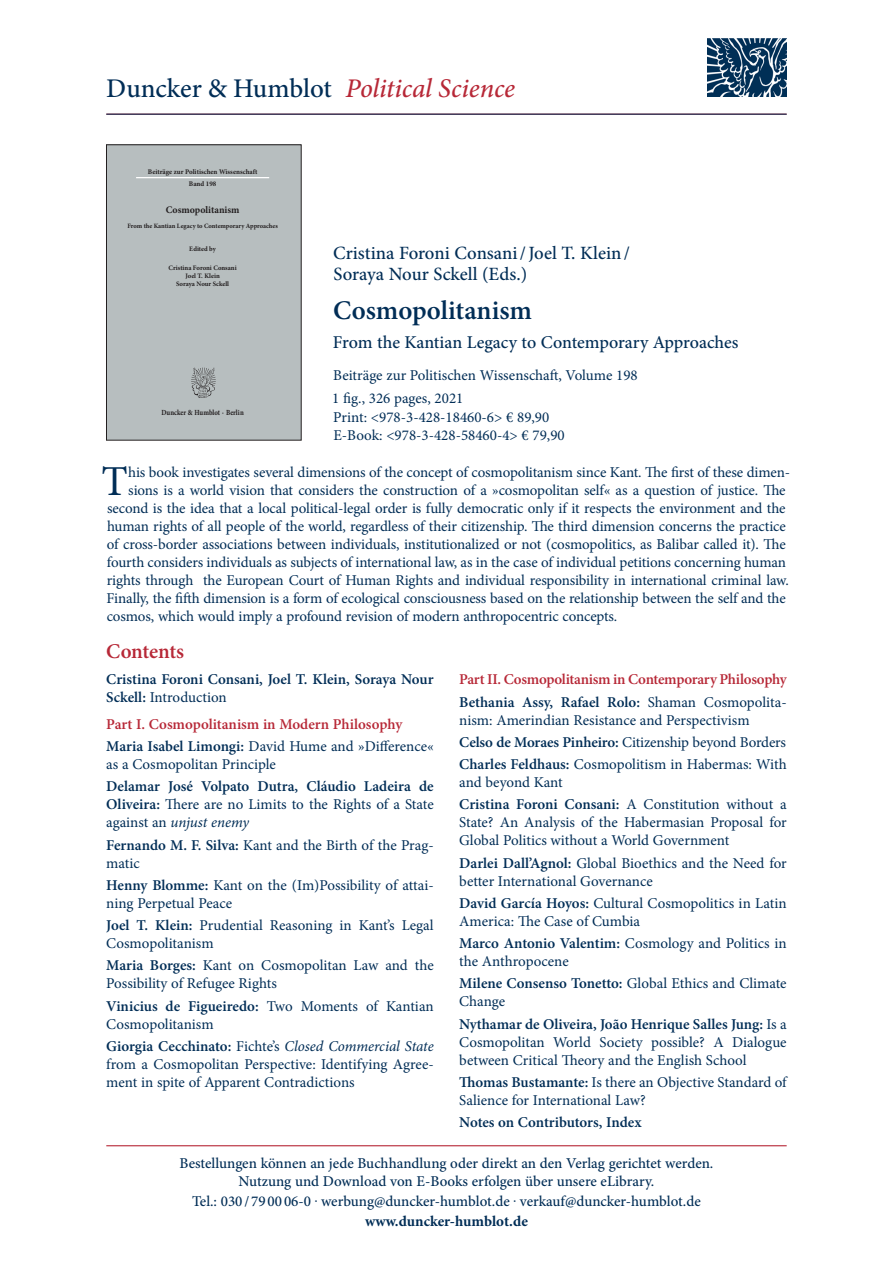
<style>
.page{position:relative;width:893px;height:1263px;background:#fff}
.page>*{position:absolute;margin:0;border:0;box-sizing:border-box;transform-origin:0 0}
.Werbetext_mit_Initia{font:42.75px "Minion Pro";color:#002d56}
.Kopfzeile{font:italic 500 27px "Minion Pro";letter-spacing:-.005em;color:#b72837}
.Titel{font:600 27px "Minion Pro";color:#002d56}
.Inhaltsangabe_Übersc{font:600 21px "Minion Pro";letter-spacing:-.015em;color:#b72837}
.Autor{font:500 18.75px/21.8px "Minion Pro";color:#002d56}
.Untertitel{font:500 18px "Minion Pro";letter-spacing:-.005em;color:#002d56}
.Inhaltsangabe{font:15px/18px "Minion Pro";color:#002d56}
.Werbetext_mit_Initia-2{font:15px "Minion Pro";letter-spacing:-.01em;color:#002d56}
.t1{font:500 15px/18px "Minion Pro";color:#002d56;text-align:center}
.Inhaltsangabe-2{font:600 15px/18px "Minion Pro";color:#002d56}
.Bibliographische_Ang{font:15px/18.8px "Minion Pro";color:#002d56}
.Inhaltsangabe-3{font:600 15px "Minion Pro";letter-spacing:-.01em;color:#b72837}
.t2{font:700 15px "Minion Pro";color:#002d56}
.t3{font:700 10.05px "Minion Pro";color:#231f20}
.t4{font:700 7.8px "Minion Pro";letter-spacing:-.005em;color:#231f20;scale:.86 1}
.t5{font:700 7.05px/11.4px "Minion Pro";color:#231f20;text-align:center}
.t6{font:700 6.9px/8.1px "Minion Pro";color:#231f20;text-align:center}
.t7{font:700 6.6px "Minion Pro";letter-spacing:-.005em;color:#231f20}
.s1{font-style:normal;color:#002d56}
.s2{font-weight:400}
.s3{font-weight:600}
.s4{font-weight:400;font-style:italic}
.s5{font-style:italic}
</style>
<div class="page">
<hr style="left:106px;top:1145px;width:681px;height:1px;background:#b72837">
<div style="left:106px;top:145px;width:195px;height:295px;background:#b7bebf"></div>
<hr style="left:136px;top:177px;width:133px;height:1px;background:#fff">
<img style="left:191px;top:367px;width:25px;height:31px">
<div style="left:106px;top:145px;width:195px;height:295px;border:1px solid #231f20"></div>
<img style="left:707px;top:38px;width:79px;height:59px">
<hr style="left:106px;top:114px;width:681px;height:1px;background:#002d56">
<p class="Kopfzeile" style="left:106px;top:70px;width:410px"><span class="s1">Duncker &amp; Humblot</span> Political Science</p>
<p class="t5" style="left:148px;top:166px;width:111px">Beiträge zur Politischen Wissenschaft<br>Band 198</p>
<p class="t3" style="left:166px;top:203px;width:75px">Cosmopolitanism</p>
<p class="t7" style="left:127px;top:221px;width:152px">From the Kantian Legacy to Contemporary Approaches</p>
<p class="t6" style="left:189px;top:244px;width:28px">Edited by</p>
<p class="t6" style="left:169px;top:264px;width:70px">Cristina Foroni Consani<br>Joel T. Klein<br>Soraya Nour Sckell</p>
<p class="t4" style="left:161px;top:407px;width:97px">Duncker &amp; Humblot · Berlin</p>
<p class="Autor" style="left:333px;top:242px;width:298px">Cristina Foroni Consani/Joel T. Klein/<br>Soraya Nour Sckell (Eds.)</p>
<p class="Titel" style="left:333px;top:292px;width:200px">Cosmopolitanism</p>
<p class="Untertitel" style="left:333px;top:330px;width:407px">From the Kantian Legacy to Contemporary Approaches</p>
<p class="Bibliographische_Ang" style="left:333px;top:366px;width:306px">Beiträge zur Politischen Wissenschaft, Volume 198</p>
<p class="Bibliographische_Ang" style="left:332px;top:389px;width:234px">1 fig., 326 pages, 2021<br>Print: &lt;978-3-428-18460-6&gt; € 89,90<br>E-Book: &lt;978-3-428-58460-4&gt; € 79,90</p>
<p class="Werbetext_mit_Initia" style="left:102px;top:452px;width:28px">T</p>
<p class="Werbetext_mit_Initia-2" style="left:128px;top:462px;width:663px">his book investigates several dimensions of the concept of cosmopolitanism since Kant. The first of these dimen-</p>
<p class="Werbetext_mit_Initia-2" style="left:128px;top:480px;width:659px">sions is a world vision that considers the construction of a »cosmopolitan self« as a question of justice. The</p>
<p class="Werbetext_mit_Initia-2" style="left:107px;top:498px;width:680px">second is the idea that a local political-legal order is fully democratic only if it respects the environment and the</p>
<p class="Werbetext_mit_Initia-2" style="left:107px;top:516px;width:680px">human rights of all people of the world, regardless of their citizenship. The third dimension concerns the practice</p>
<p class="Werbetext_mit_Initia-2" style="left:107px;top:534px;width:680px">of cross-border associations between individuals, institutionalized or not (cosmopolitics, as Balibar called it). The</p>
<p class="Werbetext_mit_Initia-2" style="left:107px;top:552px;width:681px">fourth considers individuals as subjects of international law, as in the case of individual petitions concerning human</p>
<p class="Werbetext_mit_Initia-2" style="left:107px;top:570px;width:683px">rights through the European Court of Human Rights and individual responsibility in international criminal law.</p>
<p class="Werbetext_mit_Initia-2" style="left:106px;top:588px;width:681px">Finally, the fifth dimension is a form of ecological consciousness based on the relationship between the self and the</p>
<p class="Werbetext_mit_Initia-2" style="left:107px;top:606px;width:512px">cosmos, which would imply a profound revision of modern anthropocentric concepts.</p>
<p class="Inhaltsangabe_Übersc" style="left:106px;top:637px;width:79px">Contents</p>
<p class="Inhaltsangabe-2" style="left:106px;top:670px;width:329px">Cristina Foroni Consani, Joel T. Klein, Soraya Nour<br>Sckell: <span class="s2">Introduction</span></p>
<p class="Inhaltsangabe-3" style="left:106px;top:714px;width:297px">Part I. Cosmopolitanism in Modern Philosophy</p>
<p class="Inhaltsangabe" style="left:106px;top:737px;width:329px"><span class="s3">Maria Isabel Limongi:</span> David Hume and »Difference« as a Cosmopolitan Principle</p>
<p class="Inhaltsangabe-2" style="left:106px;top:777px;width:329px;text-align:justify">Delamar José Volpato Dutra, Cláudio Ladeira de Oliveira: <span class="s2">There are no Limits to the Rights of a State against an</span> <span class="s4">unjust enemy</span></p>
<p class="Inhaltsangabe" style="left:106px;top:836px;width:329px"><span class="s3">Fernando M. F. Silva:</span> Kant and the Birth of the Prag&shy;matic</p>
<p class="Inhaltsangabe" style="left:106px;top:876px;width:329px"><span class="s3">Henny Blomme:</span> Kant on the (Im)Possibility of attai&shy;ning Perpetual Peace</p>
<p class="Inhaltsangabe" style="left:106px;top:916px;width:329px"><span class="s3">Joel T. Klein:</span> Prudential Reasoning in Kant’s Legal<br>Cosmopolitanism</p>
<p class="Inhaltsangabe" style="left:106px;top:957px;width:329px"><span class="s3">Maria Borges:</span> Kant on Cosmopolitan Law and the<br>Possibility of Refugee Rights</p>
<p class="Inhaltsangabe" style="left:106px;top:997px;width:329px"><span class="s3">Vinicius de Figueiredo:</span> Two Moments of Kantian<br>Cosmopolitanism</p>
<p class="Inhaltsangabe" style="left:106px;top:1037px;width:329px;text-align:justify"><span class="s3">Giorgia Cecchinato:</span> Fichte’s <span class="s5">Closed Commercial State </span>from a Cosmopolitan Perspective: Identifying Agree&shy;ment in spite of Apparent Contradictions</p>
<p class="Inhaltsangabe-3" style="left:459px;top:669px;width:329px">Part II. Cosmopolitanism in Contemporary Philosophy</p>
<p class="Inhaltsangabe" style="left:459px;top:693px;width:329px"><span class="s3">Bethania Assy, Rafael Rolo:</span> Shaman Cosmopolita&shy;nism: Amerindian Resistance and Perspectivism</p>
<p class="Inhaltsangabe" style="left:459px;top:733px;width:328px"><span class="s3">Celso de Moraes Pinheiro:</span> Citizenship beyond Borders</p>
<p class="Inhaltsangabe" style="left:459px;top:755px;width:329px"><span class="s3">Charles Feldhaus:</span> Cosmopolitism in Habermas: With and beyond Kant</p>
<p class="Inhaltsangabe" style="left:459px;top:796px;width:329px;text-align:justify"><span class="s3">Cristina Foroni Consani:</span> A Constitution without a State? An Analysis of the Habermasian Proposal for Global Politics without a World Government</p>
<p class="Inhaltsangabe" style="left:459px;top:854px;width:329px"><span class="s3">Darlei Dall’Agnol:</span> Global Bioethics and the Need for better International Governance</p>
<p class="Inhaltsangabe" style="left:459px;top:894px;width:329px"><span class="s3">David García Hoyos:</span> Cultural Cosmopolitics in Latin<br>America: The Case of Cumbia</p>
<p class="Inhaltsangabe" style="left:459px;top:934px;width:329px"><span class="s3">Marco Antonio Valentim:</span> Cosmology and Politics in the Anthropocene</p>
<p class="Inhaltsangabe" style="left:459px;top:975px;width:329px"><span class="s3">Milene Consenso Tonetto:</span> Global Ethics and Climate<br>Change</p>
<p class="Inhaltsangabe" style="left:459px;top:1015px;width:329px;text-align:justify"><span class="s3">Nythamar de Oliveira, João Henrique Salles Jung:</span> Is a Cosmopolitan World Society possible? A Dialogue between Critical Theory and the English School</p>
<p class="Inhaltsangabe" style="left:459px;top:1073px;width:329px"><span class="s3">Thomas Bustamante:</span> Is there an Objective Standard of<br>Salience for International Law?</p>
<p class="Inhaltsangabe-2" style="left:459px;top:1113px;width:184px">Notes on Contributors, Index</p>
<p class="t1" style="left:179px;top:1154px;width:535px">Bestellungen können an jede Buchhandlung oder direkt an den Verlag gerichtet werden.<br>Nutzung und Download von E-Books erfolgen über unsere eLibrary.</p>
<p class="t1" style="left:192px;top:1192px;width:510px">Tel.: 030 / 79 00 06-0 . werbung@duncker-humblot.de . verkauf@duncker-humblot.de</p>
<p class="t2" style="left:365px;top:1210px;width:164px">www.duncker-humblot.de</p>
</div>
